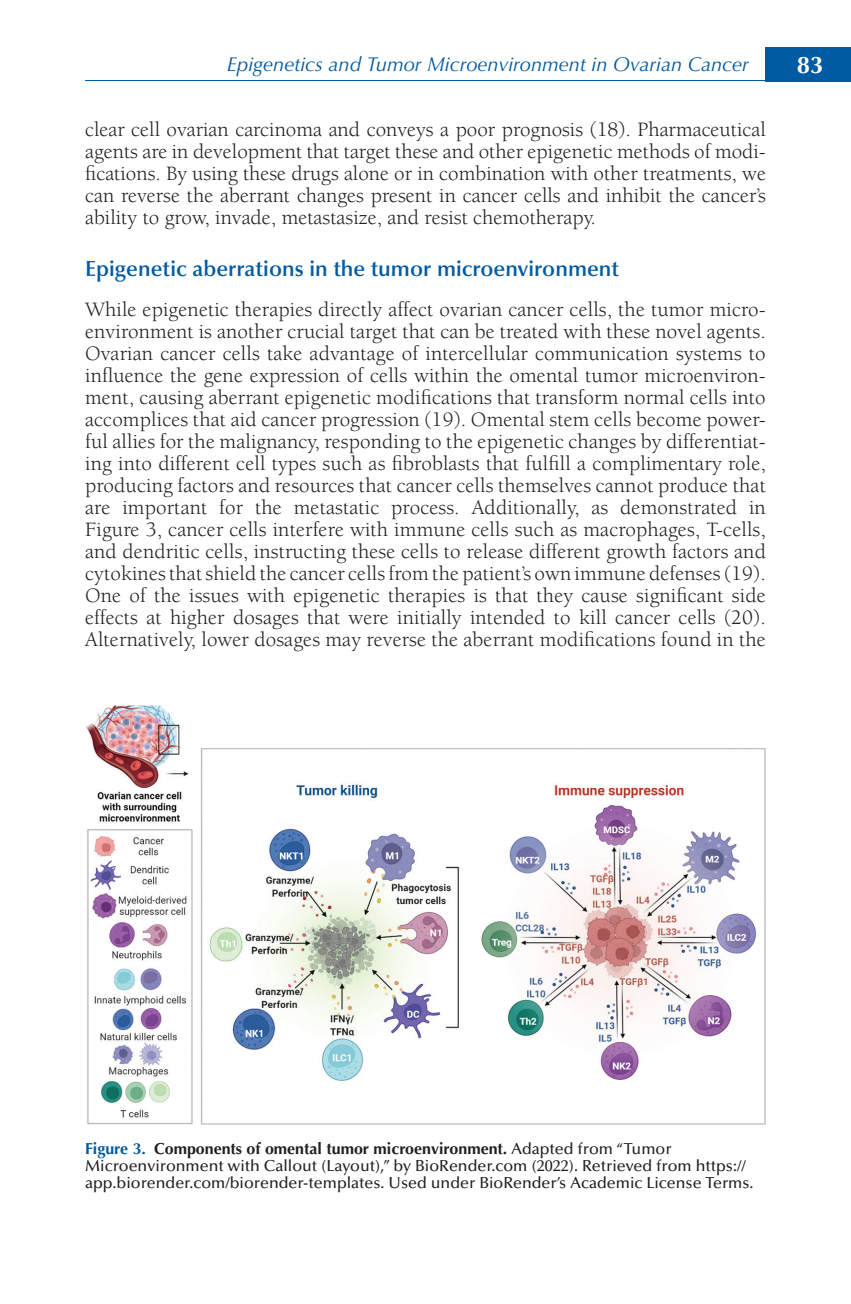
<style>
.page{position:relative;width:851px;height:1304px;background:#fff}
.page>*{position:absolute;margin:0;border:0;box-sizing:border-box;transform-origin:0 0}
.t1{font:700 24px "Optima LT Std";color:#fff}
.t2{font:600 22px "Optima LT Std";color:#015ba2}
.t3{font:21px/22px "Berkeley Std";color:#231f20;text-align:justify}
.t4{font:italic 20px "Optima LT Std";color:#015ba2}
.t5{font:500 16px/17px "Optima LT Std";color:#231f20}
.s1{font-weight:700;color:#015ba2}
.s2{font-weight:700}
</style>
<div class="page">
<div style="left:765px;top:47px;width:85px;height:34px;background:#015ba2"></div>
<hr style="left:85px;top:80px;width:765px;height:1px;background:#015ba2">
<img style="left:86px;top:706px;width:679px;height:419px">
<p class="t4" style="left:227px;top:53px;width:523px">Epigenetics and Tumor Microenvironment in Ovarian Cancer</p>
<p class="t1" style="left:796px;top:51px;width:28px">83</p>
<p class="t3" style="left:85px;top:119px;width:682px">clear cell ovarian carcinoma and conveys a poor prognosis (18). Pharmaceutical agents are in development that target these and other epigenetic methods of modi&shy;fications. By using these drugs alone or in combination with other treatments, we can reverse the aberrant changes present in cancer cells and inhibit the cancer’s ability to grow, invade, metastasize, and resist chemotherapy.</p>
<p class="t2" style="left:85px;top:256px;width:535px">Epigenetic aberrations in the tumor microenvironment</p>
<p class="t3" style="left:85px;top:299px;width:682px">While epigenetic therapies directly affect ovarian cancer cells, the tumor micro&shy;environment is another crucial target that can be treated with these novel agents.<br>Ovarian cancer cells take advantage of intercellular communication systems to influence the gene expression of cells within the omental tumor microenviron&shy;ment, causing aberrant epigenetic modifications that transform normal cells into accomplices that aid cancer progression (19). Omental stem cells become power&shy;ful allies for the malignancy, responding to the epigenetic changes by differentiat&shy;ing into different cell types such as fibroblasts that fulfill a complimentary role, producing factors and resources that cancer cells themselves cannot produce that are important for the metastatic process. Additionally, as demonstrated in Figure 3, cancer cells interfere with immune cells such as macrophages, T-cells, and dendritic cells, instructing these cells to release different growth factors and cytokines that shield the cancer cells from the patient’s own immune defenses (19).<br>One of the issues with epigenetic therapies is that they cause significant side effects at higher dosages that were initially intended to kill cancer cells (20).<br>Alternatively, lower dosages may reverse the aberrant modifications found in the</p>
<p class="t5" style="left:85px;top:1141px;width:670px"><span class="s1">Figure 3.</span> <span class="s2">Components of omental tumor microenvironment.</span> Adapted from “Tumor<br>Microenvironment with Callout (Layout),” by BioRender.com (2022). Retrieved from https:// app.biorender.com/biorender-templates. Used under BioRender’s Academic License Terms.</p>
</div>
